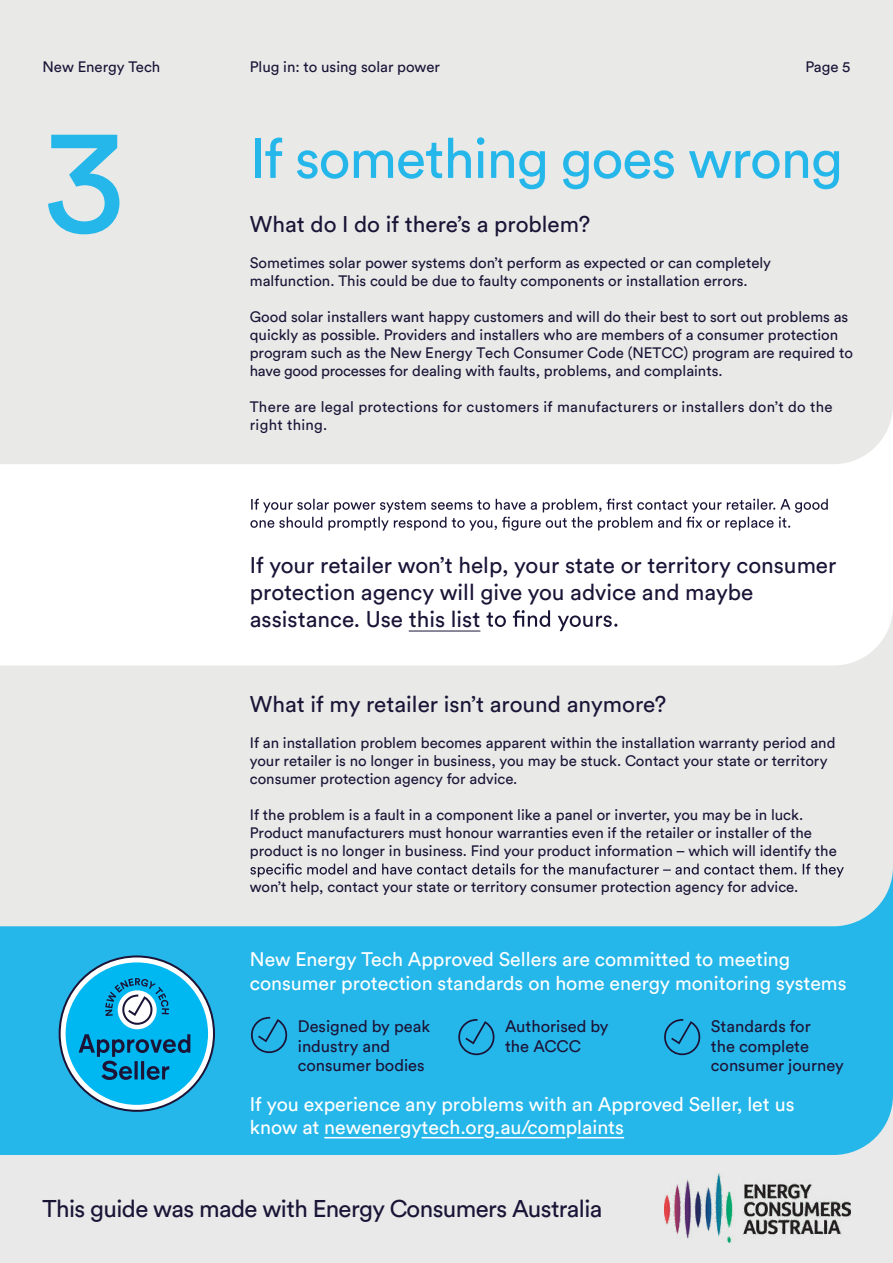
<style>
.page{position:relative;width:893px;height:1263px;background:#fff}
.page>*{position:absolute;margin:0;border:0;box-sizing:border-box;transform-origin:0 0}
.t1{font:150px "Circular Std";color:#26b7ea}
.t2{font:55.5px "Circular Std";letter-spacing:-.02em;color:#26b7ea}
.t3{font:24px "Circular Std";letter-spacing:-.025em;color:#1b1437}
.t4{font:22.5px/27px "Circular Std";color:#1b1437}
.t5{font:19.5px/23.4px "Circular Std";color:#fff}
.t6{font:16.5px/19.5px "Circular Std";color:#1b1437}
.t7{font:15px/18px "Circular Std";color:#1b1437}
.t8{font:15px/18px "Circular Std";letter-spacing:.02em;color:#1b1437}
</style>
<div class="page">
<div style="left:0;top:1095px;width:893px;height:168px;background:#e8e9e8"></div>
<div style="left:0;top:926px;width:893px;height:229px;background:#26b7ea"></div>
<div style="left:0;top:665px;width:893px;height:261px;background:#e9eae8"></div>
<div style="left:0;top:0;width:893px;height:464px;background:#e9eae8"></div>
<svg style="left:250px;top:863px;width:594px;height:14px;background:#bdbcc2"></svg>
<hr style="left:409px;top:631px;width:71px;height:1px;background:#1b1437">
<svg style="left:250px;top:499px;width:578px;height:32px"></svg>
<svg style="left:486px;top:610px;width:131px;height:21px"></svg>
<hr style="left:324px;top:1137px;width:76px;height:1px;background:#fff">
<hr style="left:422px;top:1137px;width:62px;height:1px;background:#fff">
<hr style="left:495px;top:1137px;width:71px;height:1px;background:#fff">
<hr style="left:577px;top:1137px;width:47px;height:1px;background:#fff">
<svg style="left:59px;top:955px;width:156px;height:157px;background:#2daedc"></svg>
<svg style="left:250px;top:1017px;width:38px;height:37px"></svg>
<svg style="left:458px;top:1019px;width:37px;height:37px"></svg>
<svg style="left:663px;top:1019px;width:38px;height:37px"></svg>
<img style="left:664px;top:1173px;width:186px;height:69px">
<p class="t7" style="left:250px;top:57px;width:192px">Plug in: to using solar power</p>
<p class="t7" style="left:43px;top:57px;width:119px">New Energy Tech</p>
<p class="t7" style="left:805px;top:57px;width:47px">Page 5</p>
<h1 class="t1" style="left:43px;top:88px;width:84px">3</h1>
<h2 class="t2" style="left:250px;top:125px;width:595px">If something goes wrong</h2>
<h3 class="t4" style="left:250px;top:210px;width:342px">What do I do if there’s a problem?</h3>
<p class="t7" style="left:250px;top:253px;width:523px">Sometimes solar power systems don’t perform as expected or can completely malfunction. This could be due to faulty components or installation errors.</p>
<p class="t7" style="left:250px;top:307px;width:605px">Good solar installers want happy customers and will do their best to sort out problems as quickly as possible. Providers and installers who are members of a consumer protection program such as the New Energy Tech Consumer Code (NETCC) program are required to have good processes for dealing with faults, problems, and complaints.</p>
<p class="t8" style="left:250px;top:397px;width:584px">There are legal protections for customers if manufacturers or installers don’t do the right thing.</p>
<h3 class="t4" style="left:250px;top:551px;width:588px">If your retailer won’t help, your state or territory consumer protection agency will give you advice and maybe assistance. Use this list</h3>
<h3 class="t4" style="left:250px;top:691px;width:418px">What if my retailer isn’t around anymore?</h3>
<p class="t7" style="left:250px;top:734px;width:587px">If an installation problem becomes apparent within the installation warranty period and your retailer is no longer in business, you may be stuck. Contact your state or territory consumer protection agency for advice.</p>
<p class="t7" style="left:250px;top:806px;width:588px">If the problem is a fault in a component like a panel or inverter, you may be in luck.<br>Product manufacturers must honour warranties even if the retailer or installer of the product is no longer in business. Find your product information – which will identify the</p>
<p class="t7" style="left:250px;top:878px;width:550px">won’t help, contact your state or territory consumer protection agency for advice.</p>
<h3 class="t5" style="left:250px;top:947px;width:598px">New Energy Tech Approved Sellers are committed to meeting consumer protection standards on home energy monitoring systems</h3>
<p class="t6" style="left:298px;top:1016px;width:134px">Designed by peak industry and consumer bodies</p>
<p class="t6" style="left:505px;top:1016px;width:105px">Authorised by the ACCC</p>
<p class="t6" style="left:711px;top:1016px;width:135px">Standards for<br>the complete consumer journey</p>
<h3 class="t5" style="left:250px;top:1092px;width:546px">If you experience any problems with an Approved Seller, let us know at newenergytech.org.au/complaints</h3>
<h3 class="t3" style="left:43px;top:1194px;width:561px">This guide was made with Energy Consumers Australia</h3>
</div>
